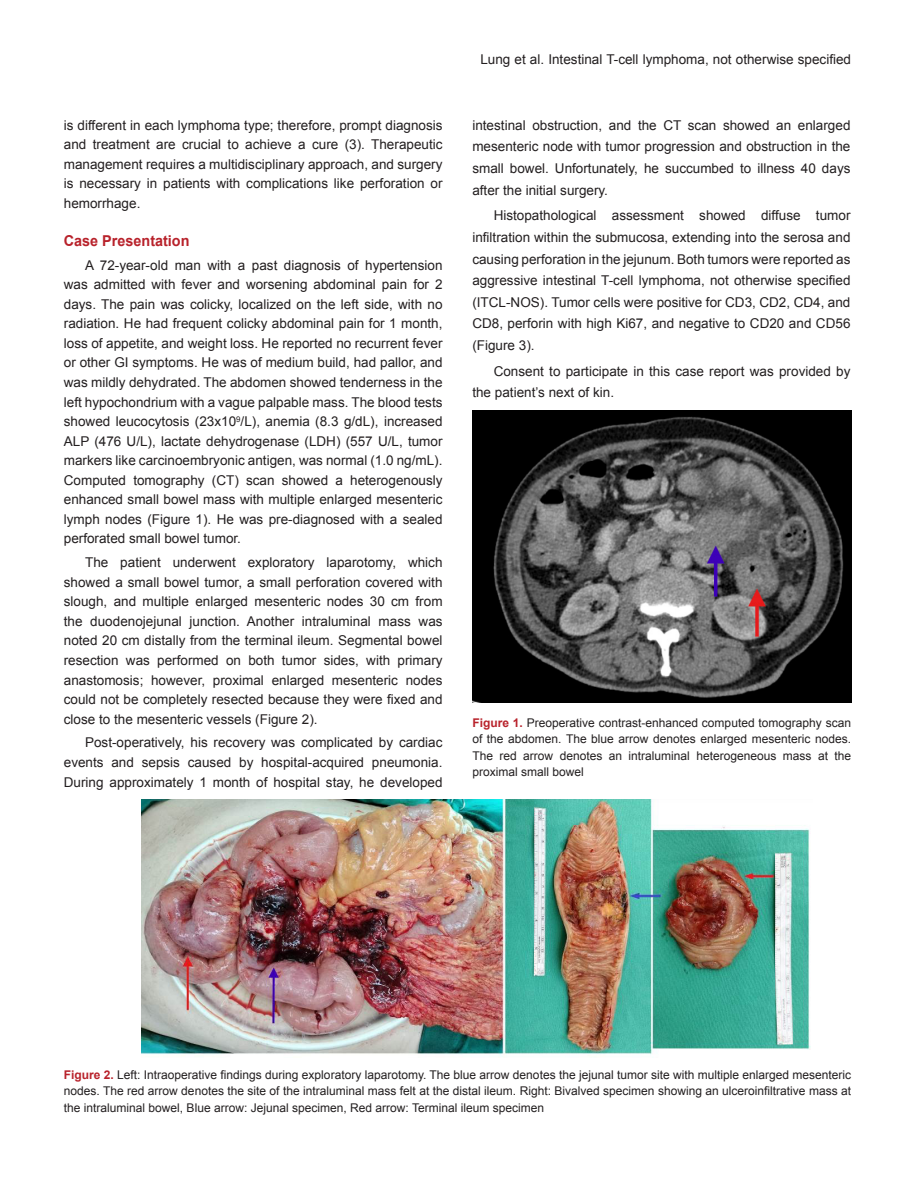
<style>
.page{position:relative;width:915px;height:1191px;background:#fff}
.page>*{position:absolute;margin:0;border:0;box-sizing:border-box;transform-origin:0 0}
.BUYUK_BASLIK{font:700 15px "Arial";color:#b8222b;scale:.96 1}
.YAZI{font:13.5px/19.5px "Arial";color:#231f20;text-align:justify}
.RESİM-ALTI{font:12px/16.5px "Arial";color:#231f20;text-align:justify}
.s1{font-weight:700;color:#b8222b}
</style>
<div class="page">
<img style="left:472px;top:410px;width:378px;height:292px">
<img style="left:141px;top:799px;width:670px;height:258px">
<p class="YAZI" style="left:64px;top:115px;width:380px">is different in each lymphoma type; therefore, prompt diagnosis and treatment are crucial to achieve a cure (3). Therapeutic management requires a multidisciplinary approach, and surgery is necessary in patients with complications like perforation or hemorrhage.</p>
<p class="BUYUK_BASLIK" style="left:64px;top:231px;width:132px">Case Presentation</p>
<p class="YAZI" style="left:64px;top:255px;width:380px;text-indent:21px">A 72-year-old man with a past diagnosis of hypertension was admitted with fever and worsening abdominal pain for 2 days. The pain was colicky, localized on the left side, with no radiation. He had frequent colicky abdominal pain for 1 month, loss of appetite, and weight loss. He reported no recurrent fever or other GI symptoms. He was of medium build, had pallor, and was mildly dehydrated. The abdomen showed tenderness in the left hypochondrium with a vague palpable mass. The blood tests showed leucocytosis (23x10<sup>9</sup>/L), anemia (8.3 g/dL), increased ALP (476 U/L), lactate dehydrogenase (LDH) (557 U/L, tumor markers like carcinoembryonic antigen, was normal (1.0 ng/mL).<br>Computed tomography (CT) scan showed a heterogenously enhanced small bowel mass with multiple enlarged mesenteric lymph nodes (Figure 1). He was pre-diagnosed with a sealed perforated small bowel tumor.</p>
<p class="YAZI" style="left:64px;top:553px;width:380px;text-indent:21px">The patient underwent exploratory laparotomy, which showed a small bowel tumor, a small perforation covered with slough, and multiple enlarged mesenteric nodes 30 cm from the duodenojejunal junction. Another intraluminal mass was noted 20 cm distally from the terminal ileum. Segmental bowel resection was performed on both tumor sides, with primary anastomosis; however, proximal enlarged mesenteric nodes could not be completely resected because they were fixed and close to the mesenteric vessels (Figure 2).</p>
<p class="YAZI" style="left:64px;top:733px;width:380px;text-indent:21px">Post-operatively, his recovery was complicated by cardiac events and sepsis caused by hospital-acquired pneumonia.<br>During approximately 1 month of hospital stay, he developed</p>
<p class="YAZI" style="left:480px;top:50px;width:372px">Lung et al. Intestinal T-cell lymphoma, not otherwise specified</p>
<p class="YAZI" style="left:472px;top:114px;width:379px;line-height:21.6px">intestinal obstruction, and the CT scan showed an enlarged mesenteric node with tumor progression and obstruction in the small bowel. Unfortunately, he succumbed to illness 40 days after the initial surgery.</p>
<p class="YAZI" style="left:472px;top:205px;width:379px;line-height:21.6px;text-indent:21px">Histopathological assessment showed diffuse tumor infiltration within the submucosa, extending into the serosa and causing perforation in the jejunum. Both tumors were reported as aggressive intestinal T-cell lymphoma, not otherwise specified (ITCL-NOS). Tumor cells were positive for CD3, CD2, CD4, and CD8, perforin with high Ki67, and negative to CD20 and CD56 (Figure 3).</p>
<p class="YAZI" style="left:472px;top:360px;width:379px;line-height:21.6px;text-indent:21px">Consent to participate in this case report was provided by the patient’s next of kin.</p>
<p class="RESİM-ALTI" style="left:472px;top:714px;width:380px"><span class="s1">Figure 1.</span> Preoperative contrast-enhanced computed tomography scan of the abdomen. The blue arrow denotes enlarged mesenteric nodes.<br>The red arrow denotes an intraluminal heterogeneous mass at the proximal small bowel</p>
<p class="RESİM-ALTI" style="left:64px;top:1066px;width:788px"><span class="s1">Figure 2.</span> Left: Intraoperative findings during exploratory laparotomy. The blue arrow denotes the jejunal tumor site with multiple enlarged mesenteric nodes. The red arrow denotes the site of the intraluminal mass felt at the distal ileum. Right: Bivalved specimen showing an ulceroinfiltrative mass at the intraluminal bowel, Blue arrow: Jejunal specimen, Red arrow: Terminal ileum specimen</p>
</div>
